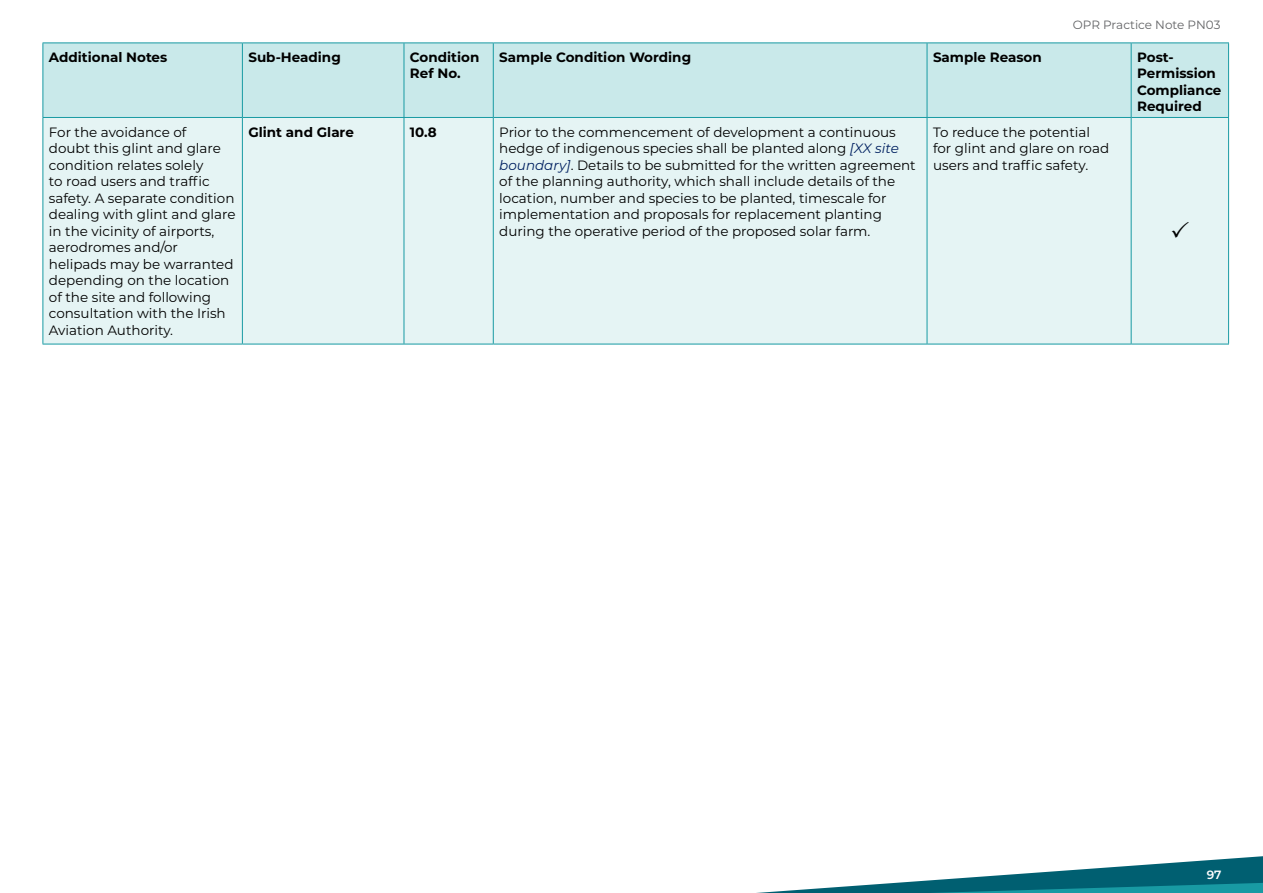
<style>
.page{position:relative;width:1263px;height:893px;background:#fff}
.page>*{position:absolute;margin:0;border:0;box-sizing:border-box;transform-origin:0 0}
.t1{font:13.5px/16.5px "Montserrat";color:#000}
.table_bold{font:700 13.5px/16.5px "Montserrat";color:#000}
.t2{font:12px "Montserrat";color:#636466}
.t3{font:600 12px "Montserrat";color:#fff}
.s1{font-style:italic;color:#002060}
</style>
<div class="page">
<svg style="left:756px;top:856px;width:507px;height:37px"></svg>
<div style="left:44px;top:44px;width:1184px;height:73px;background:#c9e9ea"></div>
<div style="left:44px;top:118px;width:1184px;height:226px;background:#e5f4f4"></div>
<hr style="left:43px;top:118px;width:1px;height:226px;background:#189aa3">
<hr style="left:242px;top:118px;width:1px;height:226px;background:#189aa3">
<hr style="left:404px;top:118px;width:1px;height:226px;background:#189aa3">
<hr style="left:493px;top:118px;width:1px;height:226px;background:#189aa3">
<hr style="left:927px;top:118px;width:1px;height:226px;background:#189aa3">
<hr style="left:43px;top:344px;width:199px;height:1px;background:#189aa3">
<hr style="left:242px;top:344px;width:162px;height:1px;background:#189aa3">
<hr style="left:404px;top:344px;width:89px;height:1px;background:#189aa3">
<hr style="left:493px;top:344px;width:434px;height:1px;background:#189aa3">
<hr style="left:927px;top:344px;width:204px;height:1px;background:#189aa3">
<hr style="left:1131px;top:118px;width:1px;height:226px;background:#189aa3">
<hr style="left:1228px;top:118px;width:1px;height:226px;background:#189aa3">
<hr style="left:1131px;top:344px;width:98px;height:1px;background:#189aa3">
<hr style="left:43px;top:43px;width:199px;height:1px;background:#189aa3">
<hr style="left:43px;top:43px;width:1px;height:74px;background:#189aa3">
<hr style="left:242px;top:43px;width:162px;height:1px;background:#189aa3">
<hr style="left:242px;top:43px;width:1px;height:74px;background:#189aa3">
<hr style="left:404px;top:43px;width:89px;height:1px;background:#189aa3">
<hr style="left:404px;top:43px;width:1px;height:74px;background:#189aa3">
<hr style="left:493px;top:43px;width:434px;height:1px;background:#189aa3">
<hr style="left:493px;top:43px;width:1px;height:74px;background:#189aa3">
<hr style="left:927px;top:43px;width:204px;height:1px;background:#189aa3">
<hr style="left:927px;top:43px;width:1px;height:74px;background:#189aa3">
<hr style="left:1131px;top:43px;width:98px;height:1px;background:#189aa3">
<hr style="left:1131px;top:43px;width:1px;height:74px;background:#189aa3">
<hr style="left:1228px;top:43px;width:1px;height:74px;background:#189aa3">
<hr style="left:43px;top:117px;width:199px;height:1px;background:#189aa3">
<hr style="left:242px;top:117px;width:162px;height:1px;background:#189aa3">
<hr style="left:404px;top:117px;width:89px;height:1px;background:#189aa3">
<hr style="left:493px;top:117px;width:434px;height:1px;background:#189aa3">
<hr style="left:927px;top:117px;width:204px;height:1px;background:#189aa3">
<hr style="left:1131px;top:117px;width:98px;height:1px;background:#189aa3">
<svg style="left:1172px;top:221px;width:17px;height:16px"></svg>
<p class="t2" style="left:1073px;top:16px;width:149px">OPR Practice Note PN03</p>
<p class="table_bold" style="left:49px;top:48px;width:120px">Additional Notes</p>
<p class="table_bold" style="left:248px;top:48px;width:94px">Sub-Heading</p>
<p class="table_bold" style="left:410px;top:48px;width:71px">Condition<br>Ref No.</p>
<p class="table_bold" style="left:499px;top:48px;width:193px">Sample Condition Wording</p>
<p class="table_bold" style="left:933px;top:48px;width:110px">Sample Reason</p>
<p class="table_bold" style="left:1137px;top:48px;width:86px">Post-<br>Permission<br>Compliance<br>Required</p>
<p class="t1" style="left:49px;top:123px;width:188px">For the avoidance of<br>doubt this glint and glare condition relates solely<br>to road users and traffic safety. A separate condition dealing with glint and glare in the vicinity of airports, aerodromes and/or helipads may be warranted depending on the location of the site and following consultation with the Irish<br>Aviation Authority.</p>
<p class="table_bold" style="left:248px;top:123px;width:107px">Glint and Glare</p>
<p class="table_bold" style="left:410px;top:123px;width:28px">10.8</p>
<p class="t1" style="left:499px;top:123px;width:418px">Prior to the commencement of development a continuous hedge of indigenous species shall be planted along <span class="s1">[XX site boundary]</span>. Details to be submitted for the written agreement of the planning authority, which shall include details of the location, number and species to be planted, timescale for implementation and proposals for replacement planting during the operative period of the proposed solar farm.</p>
<p class="t1" style="left:933px;top:123px;width:178px">To reduce the potential for glint and glare on road users and traffic safety.</p>
<p class="t3" style="left:1207px;top:866px;width:16px">97</p>
</div>
